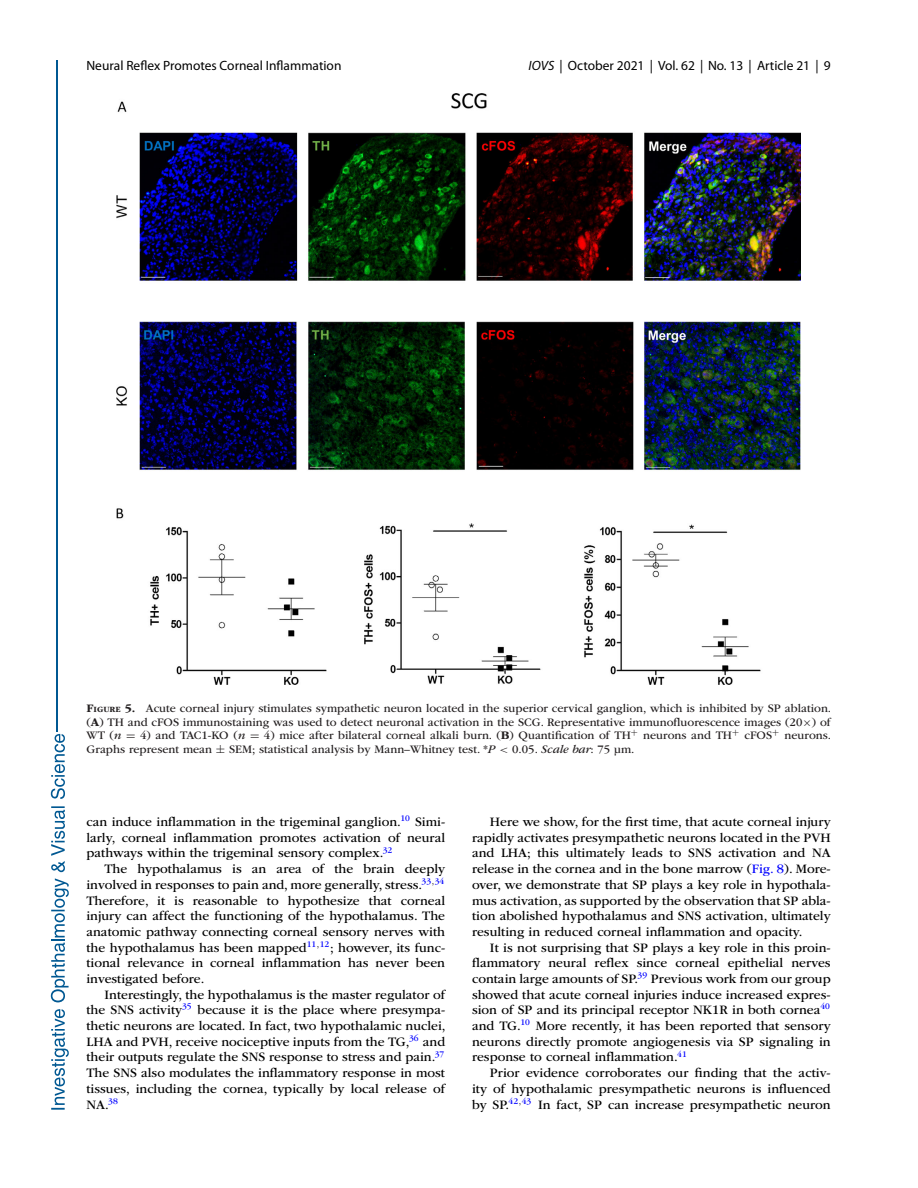
<style>
.page{position:relative;width:918px;height:1188px;background:#fff}
.page>*{position:absolute;margin:0;border:0;box-sizing:border-box;transform-origin:0 0}
.t1{font:13.5px/15.8px "ITC Garamond Std";color:#000;text-align:justify}
.t2{font:13.5px "Myriad Pro";color:#000}
.t3{font:12px/13.5px "ITC Garamond Std";color:#231f20;text-align:justify}
.s1{font-style:italic}
.s2{font-weight:700}
.s3{font-weight:700;font-size:8.4px}
.s4{font-family:"MTSY"}
.s5{font-family:"RMTMI"}
.s6{color:#00f}
</style>
<div class="page">
<hr style="left:57px;top:60px;width:1px;height:672px;background:#005892">
<svg style="left:51px;top:734px;width:18px;height:376px"></svg>
<img style="left:117px;top:94px;width:684px;height:590px">
<p class="t2" style="left:86px;top:57px;width:257px">Neural Reflex Promotes Corneal Inflammation</p>
<p class="t2" style="left:529px;top:57px;width:304px"><span class="s1">IOVS</span> | October 2021 | Vol. 62 | No. 13 | Article 21 | 9</p>
<p class="t3" style="left:86px;top:703px;width:746px"><span class="s2">F</span><span class="s3">IGURE</span> <span class="s2">5.</span> Acute corneal injury stimulates sympathetic neuron located in the superior cervical ganglion, which is inhibited by SP ablation. (<span class="s2">A</span>) TH and cFOS immunostaining was used to detect neuronal activation in the SCG. Representative immunofluorescence images (20<span class="s4">×</span>) of WT (<span class="s1">n</span> <span class="s4">=</span> 4) and TAC1-KO (<span class="s1">n</span> <span class="s4">=</span> 4) mice after bilateral corneal alkali burn. (<span class="s2">B</span>) Quantification of TH<sup>+</sup> neurons and TH<sup>+</sup> cFOS<sup>+</sup> neurons.<br>Graphs represent mean <span class="s4">±</span> SEM; statistical analysis by Mann–Whitney test. *<span class="s1">P</span> <span class="s5">&lt;</span> 0.05. <span class="s1">Scale bar</span>: 75 μm.</p>
<p class="t1" style="left:86px;top:815px;width:360px">can induce inflammation in the trigeminal ganglion.<sup>10</sup> Simi&shy;larly, corneal inflammation promotes activation of neural pathways within the trigeminal sensory complex.<sup>32</sup></p>
<p class="t1" style="left:86px;top:862px;width:360px;text-indent:18px">The hypothalamus is an area of the brain deeply involved in responses to pain and, more generally, stress.<sup>33</sup><sup>,</sup><sup>34<br></sup>Therefore, it is reasonable to hypothesize that corneal injury can affect the functioning of the hypothalamus. The anatomic pathway connecting corneal sensory nerves with the hypothalamus has been mapped<sup>11</sup><sup>,</sup><sup>12</sup>; however, its func&shy;tional relevance in corneal inflammation has never been investigated before.</p>
<p class="t1" style="left:86px;top:988px;width:361px;text-indent:18px">Interestingly, the hypothalamus is the master regulator of the SNS activity<sup>35</sup> because it is the place where presympa&shy;thetic neurons are located. In fact, two hypothalamic nuclei, LHA and PVH, receive nociceptive inputs from the TG,<sup>36</sup> and their outputs regulate the SNS response to stress and pain.<sup>37<br></sup>The SNS also modulates the inflammatory response in most tissues, including the cornea, typically by local release of NA.<sup>38</sup></p>
<p class="t1" style="left:472px;top:815px;width:360px;text-indent:18px">Here we show, for the first time, that acute corneal injury rapidly activates presympathetic neurons located in the PVH and LHA; this ultimately leads to SNS activation and NA release in the cornea and in the bone marrow (<span class="s6">Fig. 8</span>). More&shy;over, we demonstrate that SP plays a key role in hypothala&shy;mus activation, as supported by the observation that SP abla&shy;tion abolished hypothalamus and SNS activation, ultimately resulting in reduced corneal inflammation and opacity.</p>
<p class="t1" style="left:472px;top:941px;width:360px;text-indent:18px">It is not surprising that SP plays a key role in this proin&shy;flammatory neural reflex since corneal epithelial nerves contain large amounts of SP.<sup>39</sup> Previous work from our group showed that acute corneal injuries induce increased expres&shy;sion of SP and its principal receptor NK1R in both cornea<sup>40 </sup>and TG.<sup>10</sup> More recently, it has been reported that sensory neurons directly promote angiogenesis via SP signaling in response to corneal inflammation.<sup>41</sup></p>
<p class="t1" style="left:472px;top:1066px;width:360px;text-indent:18px">Prior evidence corroborates our finding that the activ&shy;ity of hypothalamic presympathetic neurons is influenced by SP.<sup>42</sup><sup>,</sup><sup>43</sup> In fact, SP can increase presympathetic neuron</p>
</div>
